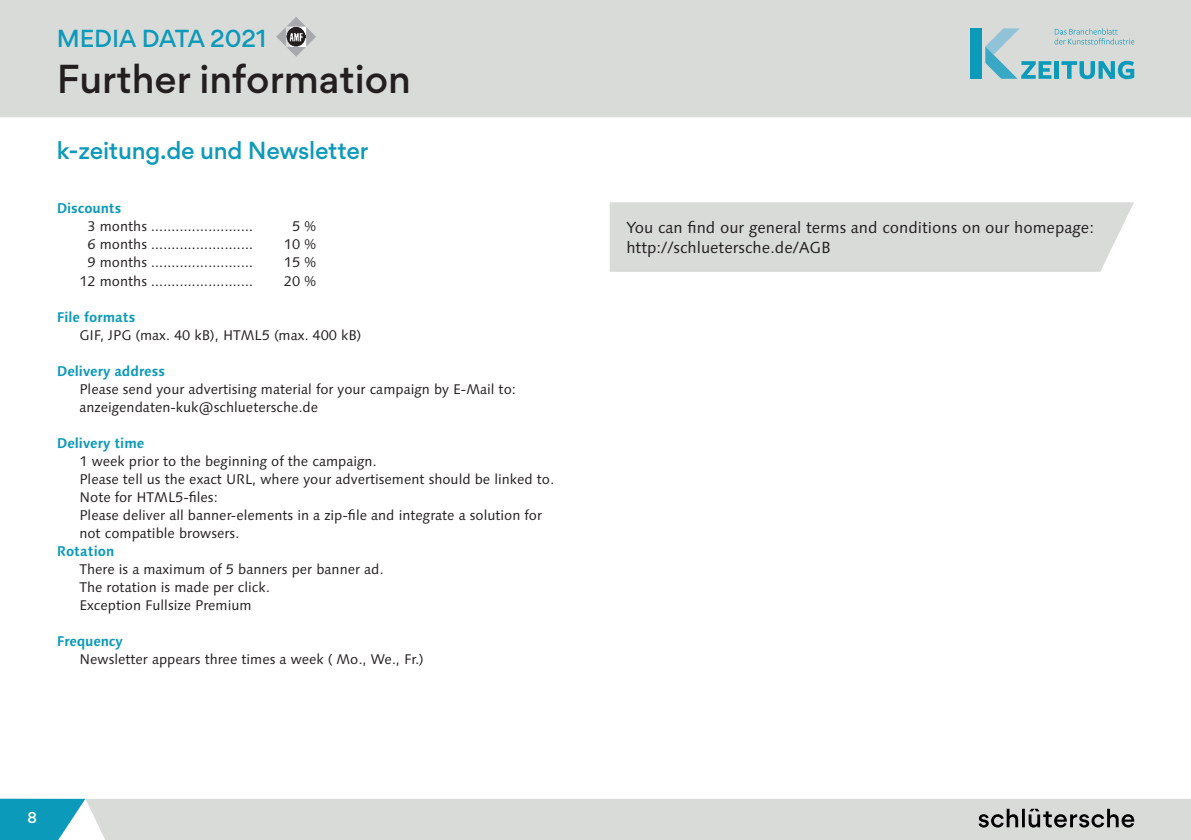
<style>
.page{position:relative;width:1191px;height:840px;background:#fff}
.page>*{position:absolute;margin:0;border:0;box-sizing:border-box;transform-origin:0 0}
.t1{font:500 36px "Gordita";color:#231f20}
.Head_rot{font:500 22px "Gordita";letter-spacing:-.01em;color:#0c9abb}
.Grundschrift{font:16px/19.8px "Linotype Syntax";color:#231f20}
.Tabulatorsatz{font:14px/18px "Linotype Syntax";color:#231f20}
.Head_rot-2{font:700 14px "Linotype Syntax";color:#0c9abb}
.Head_rot-3{font:14px "Linotype Syntax";color:#231f20}
.t2{font:500 14px "Gordita";color:#fff}
</style>
<div class="page">
<div style="left:0;top:0;width:1191px;height:117px;background:#d9dbd9"></div>
<div style="left:85px;top:798px;width:1106px;height:41px;background:#d9dbd9"></div>
<svg style="left:0;top:798px;width:85px;height:41px;background:#34aac6"></svg>
<svg style="left:978px;top:808px;width:156px;height:19px;background:#929392"></svg>
<svg style="left:276px;top:17px;width:40px;height:40px"></svg>
<img style="left:286px;top:27px;width:20px;height:19px">
<div style="left:970px;top:28px;width:12px;height:51px;background:#0c9abb"></div>
<svg style="left:985px;top:28px;width:149px;height:51px;background:#aaccd2"></svg>
<div style="left:609px;top:202px;width:525px;height:70px;background:#d9dbd9"></div>
<h2 class="Head_rot" style="left:57px;top:22px;width:211px">MEDIA DATA 2021</h2>
<h1 class="t1" style="left:57px;top:52px;width:356px">Further information</h1>
<p class="Head_rot" style="left:57px;top:134px;width:313px">k-zeitung.de und Newsletter</p>
<p class="Head_rot-2" style="left:57px;top:200px;width:66px">Discounts</p>
<p class="Tabulatorsatz" style="left:88px;top:218px;width:167px">3 months .........................</p>
<p class="Tabulatorsatz" style="left:292px;top:218px;width:26px">5 %</p>
<p class="Tabulatorsatz" style="left:88px;top:236px;width:167px">6 months .........................</p>
<p class="Tabulatorsatz" style="left:284px;top:236px;width:34px">10 %</p>
<p class="Tabulatorsatz" style="left:88px;top:254px;width:167px">9 months .........................</p>
<p class="Tabulatorsatz" style="left:284px;top:254px;width:34px">15 %</p>
<p class="Head_rot-3" style="left:79px;top:272px;width:175px">12 months .........................</p>
<p class="Head_rot-3" style="left:284px;top:272px;width:34px">20 %</p>
<p class="Head_rot-2" style="left:57px;top:308px;width:80px">File formats</p>
<p class="Tabulatorsatz" style="left:79px;top:326px;width:284px">GIF, JPG (max. 40 kB), HTML5 (max. 400 kB)</p>
<p class="Head_rot-2" style="left:57px;top:362px;width:110px">Delivery address</p>
<p class="Tabulatorsatz" style="left:79px;top:380px;width:438px">Please send your advertising material for your campaign by E-Mail to: anzeigendaten-kuk@schluetersche.de</p>
<p class="Head_rot-2" style="left:57px;top:434px;width:89px">Delivery time</p>
<p class="Tabulatorsatz" style="left:79px;top:452px;width:299px">1 week prior to the beginning of the campaign.</p>
<p class="Tabulatorsatz" style="left:79px;top:470px;width:476px">Please tell us the exact URL, where your advertisement should be linked to.<br>Note for HTML5-files:</p>
<p class="Tabulatorsatz" style="left:79px;top:506px;width:464px">Please deliver all banner-elements in a zip-file and integrate a solution for not compatible browsers.</p>
<p class="Head_rot-2" style="left:57px;top:542px;width:59px">Rotation</p>
<p class="Tabulatorsatz" style="left:79px;top:560px;width:306px">There is a maximum of 5 banners per banner ad.<br>The rotation is made per click.<br>Exception Fullsize Premium</p>
<p class="Head_rot-2" style="left:57px;top:632px;width:68px">Frequency</p>
<p class="Tabulatorsatz" style="left:79px;top:650px;width:346px">Newsletter appears three times a week ( Mo., We., Fr.)</p>
<p class="t2" style="left:27px;top:806px;width:11px">8</p>
<p class="Grundschrift" style="left:626px;top:218px;width:469px">You can find our general terms and conditions on our homepage: http://schluetersche.de/AGB</p>
</div>
